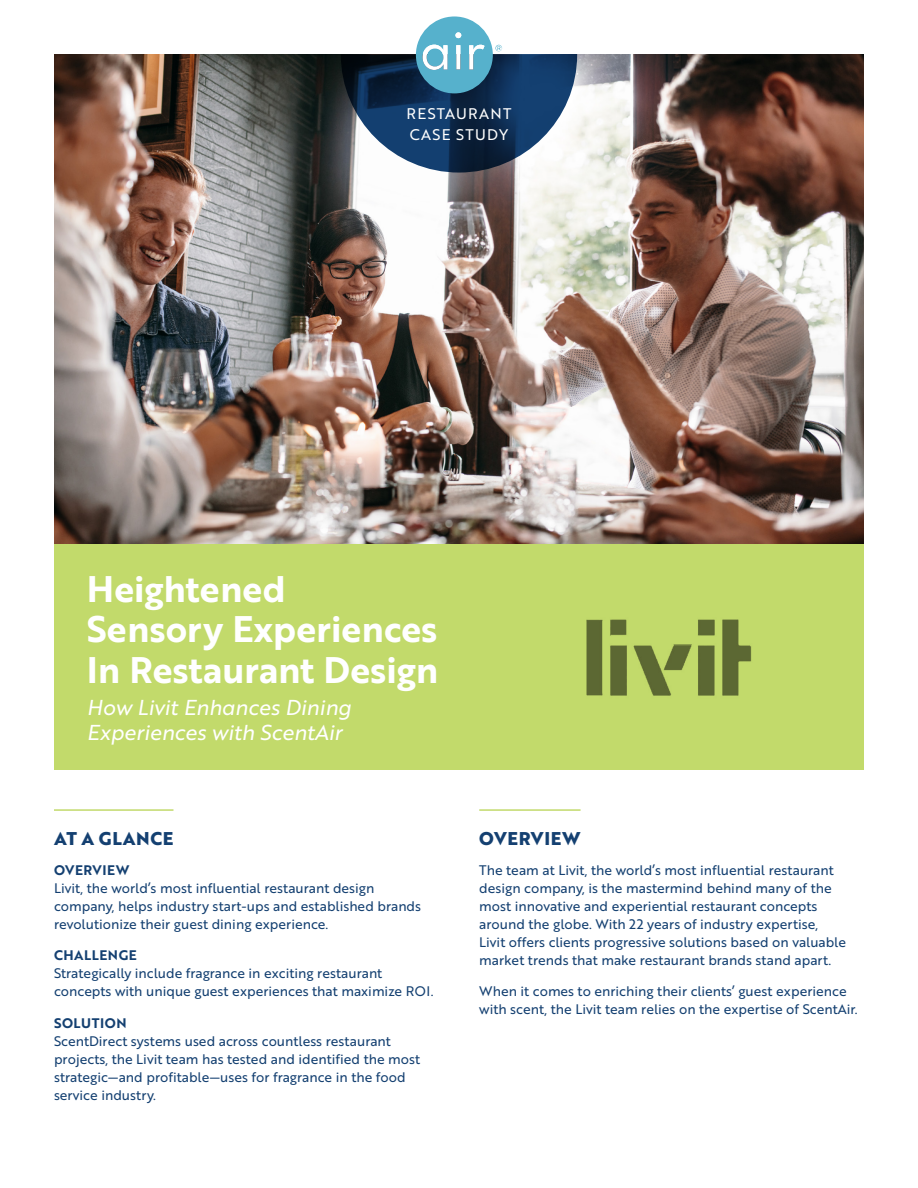
<style>
.page{position:relative;width:918px;height:1188px;background:#fff}
.page>*{position:absolute;margin:0;border:0;box-sizing:border-box;transform-origin:0 0}
.t1{font:36px/40.5px "Brother 1816 Bold";color:#fff}
.t2{font:21px/25.2px "Brother 1816 Regular Italic";color:#fff}
.Case_Study_Header{font:700 18px "Brother 1816 Extra";letter-spacing:.04em;color:#144071}
.t3{font:15px "Brother 1816 Regular";letter-spacing:.09em;color:#fff}
.t4{font:13.5px/18px "Brother 1816 Regular";color:#144071}
.s1{font-family:"Brother 1816 Bold"}
</style>
<div class="page">
<div style="left:54px;top:539px;width:810px;height:231px;background:#c2da6b"></div>
<img style="left:54px;top:54px;width:810px;height:489px">
<svg style="left:341px;top:16px;width:236px;height:157px"></svg>
<hr style="left:479px;top:809px;width:102px;height:2px;background:#c2da6b">
<hr style="left:54px;top:809px;width:119px;height:2px;background:#c2da6b">
<img style="left:586px;top:619px;width:166px;height:77px">
<p class="t3" style="left:407px;top:102px;width:106px">RESTAURANT</p>
<p class="t3" style="left:410px;top:123px;width:100px">CASE STUDY</p>
<p class="t1" style="left:87px;top:567px;width:353px">Heightened<br>Sensory Experiences<br>In Restaurant Design</p>
<p class="t2" style="left:87px;top:694px;width:266px">How Livit Enhances Dining<br>Experiences with ScentAir</p>
<p class="Case_Study_Header" style="left:54px;top:824px;width:121px">AT A GLANCE</p>
<p class="t4" style="left:54px;top:860px;width:369px"><span class="s1">OVERVIEW<br></span>Livit, the world’s most influential restaurant design company, helps industry start-ups and established brands revolutionize their guest dining experience.</p>
<p class="t4" style="left:54px;top:946px;width:381px"><span class="s1">CHALLENGE<br></span>Strategically include fragrance in exciting restaurant concepts with unique guest experiences that maximize ROI.</p>
<p class="t4" style="left:54px;top:1013px;width:368px"><span class="s1">SOLUTION<br></span>ScentDirect systems used across countless restaurant projects, the Livit team has tested and identified the most strategic—and profitable—uses for fragrance in the food service industry.</p>
<p class="Case_Study_Header" style="left:479px;top:824px;width:103px">OVERVIEW</p>
<p class="t4" style="left:479px;top:860px;width:368px">The team at Livit, the world’s most influential restaurant design company, is the mastermind behind many of the most innovative and experiential restaurant concepts around the globe. With 22 years of industry expertise, Livit offers clients progressive solutions based on valuable market trends that make restaurant brands stand apart.</p>
<p class="t4" style="left:479px;top:982px;width:380px">When it comes to enriching their clients’ guest experience with scent, the Livit team relies on the expertise of ScentAir.</p>
</div>
